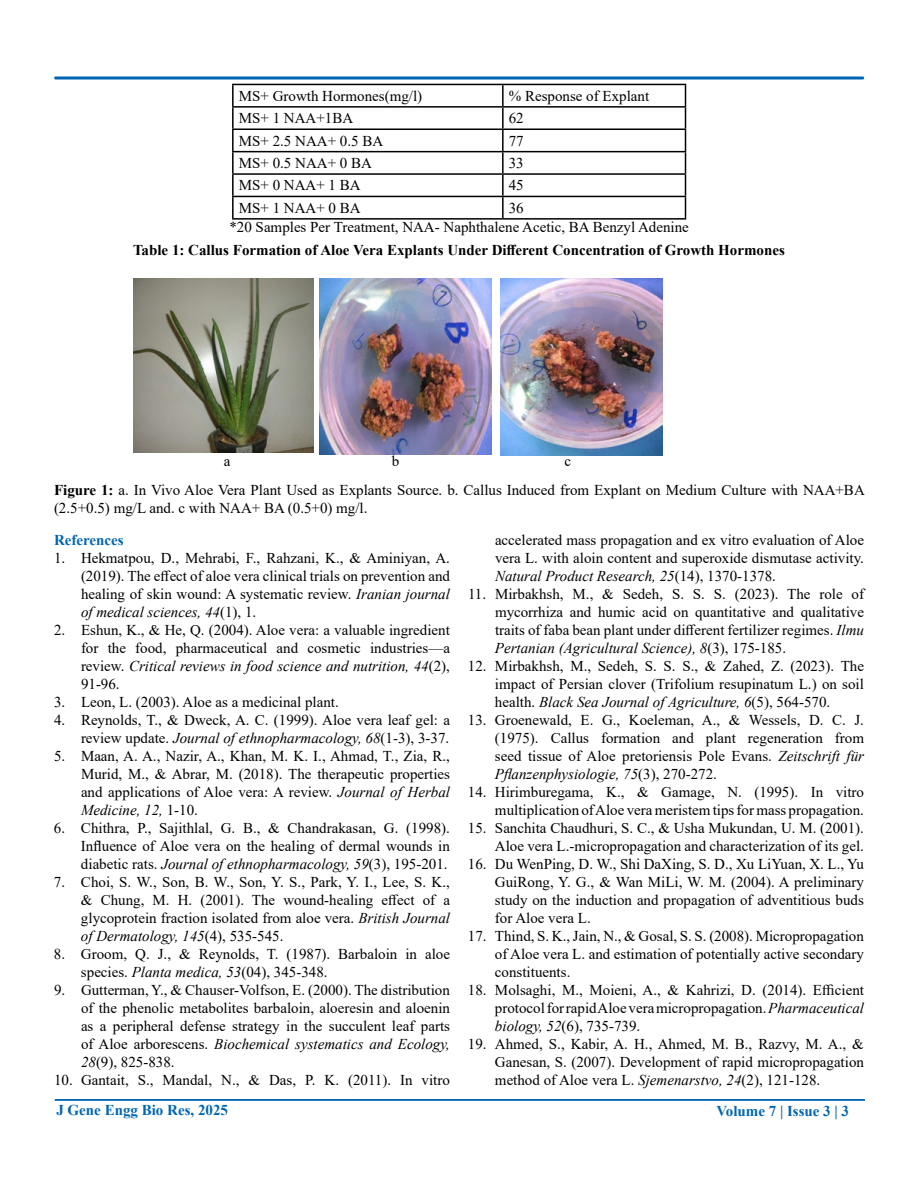
<style>
.page{position:relative;width:918px;height:1188px;background:#fff}
.page>*{position:absolute;margin:0;border:0;box-sizing:border-box;transform-origin:0 0}
.t1{font:15px/18px "Times New Roman";color:#000;text-align:justify}
.t2{font:700 15px "Times New Roman";color:#000}
.t3{font:700 15px "Times New Roman";color:#0066b3}
.s1{font-weight:700}
.s2{font-style:italic}
</style>
<div class="page">
<hr style="left:55px;top:1099px;width:810px;height:2px;background:#0066b3">
<div style="left:54px;top:76px;width:810px;height:4px;border:2px solid #0066b3"></div>
<hr style="left:232px;top:84px;width:271px;height:1px;background:#000">
<hr style="left:232px;top:85px;width:2px;height:21px;background:#000">
<hr style="left:503px;top:84px;width:183px;height:1px;background:#000">
<hr style="left:502px;top:85px;width:2px;height:21px;background:#000">
<hr style="left:232px;top:106px;width:271px;height:2px;background:#000">
<hr style="left:232px;top:108px;width:2px;height:21px;background:#000">
<hr style="left:503px;top:106px;width:183px;height:2px;background:#000">
<hr style="left:502px;top:108px;width:2px;height:21px;background:#000">
<hr style="left:232px;top:129px;width:271px;height:1px;background:#000">
<hr style="left:232px;top:130px;width:2px;height:21px;background:#000">
<hr style="left:503px;top:129px;width:183px;height:1px;background:#000">
<hr style="left:502px;top:130px;width:2px;height:21px;background:#000">
<hr style="left:232px;top:151px;width:271px;height:1px;background:#000">
<hr style="left:232px;top:152px;width:2px;height:21px;background:#000">
<hr style="left:503px;top:151px;width:183px;height:1px;background:#000">
<hr style="left:502px;top:152px;width:2px;height:21px;background:#000">
<hr style="left:232px;top:173px;width:271px;height:2px;background:#000">
<hr style="left:232px;top:175px;width:2px;height:21px;background:#000">
<hr style="left:503px;top:173px;width:183px;height:2px;background:#000">
<hr style="left:502px;top:175px;width:2px;height:21px;background:#000">
<hr style="left:232px;top:196px;width:271px;height:1px;background:#000">
<hr style="left:232px;top:197px;width:2px;height:21px;background:#000">
<hr style="left:503px;top:196px;width:183px;height:1px;background:#000">
<hr style="left:502px;top:197px;width:2px;height:21px;background:#000">
<svg style="left:685px;top:85px;width:1px;height:133px"></svg>
<hr style="left:232px;top:218px;width:271px;height:2px;background:#000">
<hr style="left:503px;top:218px;width:183px;height:2px;background:#000">
<img style="left:133px;top:278px;width:181px;height:175px">
<img style="left:320px;top:278px;width:172px;height:177px">
<img style="left:501px;top:278px;width:162px;height:178px">
<p class="t1" style="left:239px;top:86px;width:185px">MS+ Growth Hormones(mg/l)</p>
<p class="t1" style="left:509px;top:86px;width:142px">% Response of Explant</p>
<p class="t1" style="left:239px;top:109px;width:116px">MS+ 1 NAA+1BA</p>
<p class="t1" style="left:509px;top:109px;width:16px">62</p>
<p class="t1" style="left:239px;top:131px;width:146px">MS+ 2.5 NAA+ 0.5 BA</p>
<p class="t1" style="left:509px;top:131px;width:16px">77</p>
<p class="t1" style="left:239px;top:154px;width:135px">MS+ 0.5 NAA+ 0 BA</p>
<p class="t1" style="left:509px;top:154px;width:16px">33</p>
<p class="t1" style="left:239px;top:176px;width:123px">MS+ 0 NAA+ 1 BA</p>
<p class="t1" style="left:509px;top:176px;width:16px">45</p>
<p class="t1" style="left:239px;top:198px;width:123px">MS+ 1 NAA+ 0 BA</p>
<p class="t1" style="left:229px;top:198px;width:461px;line-height:18.8px;text-indent:279px">36<br>*20 Samples Per Treatment, NAA- Naphthalene Acetic, BA Benzyl Adenine</p>
<p class="t2" style="left:133px;top:239px;width:653px">Table 1: Callus Formation of Aloe Vera Explants Under Different Concentration of Growth Hormones</p>
<p class="t1" style="left:224px;top:452px;width:8px">a</p>
<p class="t1" style="left:392px;top:452px;width:9px">b</p>
<p class="t1" style="left:54px;top:446px;width:812px;line-height:28.5px;text-indent:510px">c<br><span class="s1">Figure 1:</span> a. In Vivo Aloe Vera Plant Used as Explants Source. b. Callus Induced from Explant on Medium Culture with NAA+BA</p>
<p class="t1" style="left:54px;top:498px;width:315px">(2.5+0.5) mg/L and. c with NAA+ BA (0.5+0) mg/l.</p>
<p class="t3" style="left:54px;top:529px;width:71px">References</p>
<p class="t1" style="left:81px;top:549px;width:371px;text-indent:-27px">1. Hekmatpou, D., Mehrabi, F., Rahzani, K., &amp; Aminiyan, A. (2019). The effect of aloe vera clinical trials on prevention and healing of skin wound: A systematic review. <span class="s2">Iranian journal of medical sciences, 44</span>(1), 1.</p>
<p class="t1" style="left:81px;top:621px;width:371px;text-indent:-27px">2. Eshun, K., &amp; He, Q. (2004). Aloe vera: a valuable ingredient for the food, pharmaceutical and cosmetic industries—a review. <span class="s2">Critical reviews in food science and nutrition, 44</span>(2), 91-96.</p>
<p class="t1" style="left:54px;top:693px;width:286px">3. Leon, L. (2003). Aloe as a medicinal plant.</p>
<p class="t1" style="left:54px;top:711px;width:398px;text-align:right">4. Reynolds, T., &amp; Dweck, A. C. (1999). Aloe vera leaf gel: a review update. <span class="s2">Journal of ethnopharmacology, 68</span>(1-3), 3-37.</p>
<p class="t1" style="left:81px;top:747px;width:371px;text-indent:-27px">5. Maan, A. A., Nazir, A., Khan, M. K. I., Ahmad, T., Zia, R., Murid, M., &amp; Abrar, M. (2018). The therapeutic properties and applications of Aloe vera: A review. <span class="s2">Journal of Herbal Medicine, 12,</span> 1-10.</p>
<p class="t1" style="left:81px;top:819px;width:371px;text-indent:-27px">6. Chithra, P., Sajithlal, G. B., &amp; Chandrakasan, G. (1998).<br>Influence of Aloe vera on the healing of dermal wounds in diabetic rats. <span class="s2">Journal of ethnopharmacology, 59</span>(3), 195-201.</p>
<p class="t1" style="left:81px;top:873px;width:371px;text-indent:-27px">7. Choi, S. W., Son, B. W., Son, Y. S., Park, Y. I., Lee, S. K., &amp; Chung, M. H. (2001). The wound‐healing effect of a glycoprotein fraction isolated from aloe vera. <span class="s2">British Journal of Dermatology, 145</span>(4), 535-545.</p>
<p class="t1" style="left:81px;top:945px;width:371px;text-indent:-27px">8. Groom, Q. J., &amp; Reynolds, T. (1987). Barbaloin in aloe species. <span class="s2">Planta medica, 53</span>(04), 345-348.</p>
<p class="t1" style="left:81px;top:981px;width:371px;text-indent:-27px">9. Gutterman, Y., &amp; Chauser-Volfson, E. (2000). The distribution of the phenolic metabolites barbaloin, aloeresin and aloenin as a peripheral defense strategy in the succulent leaf parts of Aloe arborescens. <span class="s2">Biochemical systematics and Ecology, 28</span>(9), 825-838.</p>
<p class="t1" style="left:54px;top:1071px;width:397px">10. Gantait, S., Mandal, N., &amp; Das, P. K. (2011). In vitro</p>
<p class="t1" style="left:495px;top:531px;width:371px">accelerated mass propagation and ex vitro evaluation of Aloe vera L. with aloin content and superoxide dismutase activity.<br><span class="s2">Natural Product Research, 25</span>(14), 1370-1378.</p>
<p class="t1" style="left:495px;top:585px;width:371px;text-indent:-27px">11. Mirbakhsh, M., &amp; Sedeh, S. S. S. (2023). The role of mycorrhiza and humic acid on quantitative and qualitative traits of faba bean plant under different fertilizer regimes. <span class="s2">Ilmu Pertanian (Agricultural Science), 8</span>(3), 175-185.</p>
<p class="t1" style="left:495px;top:657px;width:371px;text-indent:-27px">12. Mirbakhsh, M., Sedeh, S. S. S., &amp; Zahed, Z. (2023). The impact of Persian clover (Trifolium resupinatum L.) on soil health. <span class="s2">Black Sea Journal of Agriculture, 6</span>(5), 564-570.</p>
<p class="t1" style="left:495px;top:711px;width:371px;text-indent:-27px">13. Groenewald, E. G., Koeleman, A., &amp; Wessels, D. C. J. (1975). Callus formation and plant regeneration from seed tissue of Aloe pretoriensis Pole Evans. <span class="s2">Zeitschrift für Pflanzenphysiologie, 75</span>(3), 270-272.</p>
<p class="t1" style="left:468px;top:783px;width:398px;text-align:right">14. Hirimburegama, K., &amp; Gamage, N. (1995). In vitro multiplication of Aloe vera meristem tips for mass propagation.</p>
<p class="t1" style="left:468px;top:819px;width:398px;text-align:right">15. Sanchita Chaudhuri, S. C., &amp; Usha Mukundan, U. M. (2001).<br>Aloe vera L.-micropropagation and characterization of its gel.</p>
<p class="t1" style="left:495px;top:855px;width:371px;text-indent:-27px">16. Du WenPing, D. W., Shi DaXing, S. D., Xu LiYuan, X. L., Yu GuiRong, Y. G., &amp; Wan MiLi, W. M. (2004). A preliminary study on the induction and propagation of adventitious buds for Aloe vera L.</p>
<p class="t1" style="left:495px;top:927px;width:370px;text-indent:-27px">17. Thind, S. K., Jain, N., &amp; Gosal, S. S. (2008). Micropropagation of Aloe vera L. and estimation of potentially active secondary constituents.</p>
<p class="t1" style="left:495px;top:981px;width:371px;text-indent:-27px">18. Molsaghi, M., Moieni, A., &amp; Kahrizi, D. (2014). Efficient protocol for rapid Aloe vera micropropagation. <span class="s2">Pharmaceutical biology, 52</span>(6), 735-739.</p>
<p class="t1" style="left:495px;top:1035px;width:371px;text-indent:-27px">19. Ahmed, S., Kabir, A. H., Ahmed, M. B., Razvy, M. A., &amp; Ganesan, S. (2007). Development of rapid micropropagation method of Aloe vera L. <span class="s2">Sjemenarstvo, 24</span>(2), 121-128.</p>
<p class="t3" style="left:56px;top:1100px;width:173px">J Gene Engg Bio Res, 2025</p>
<p class="t3" style="left:716px;top:1100px;width:134px">Volume 7 | Issue 3 | 3</p>
</div>
